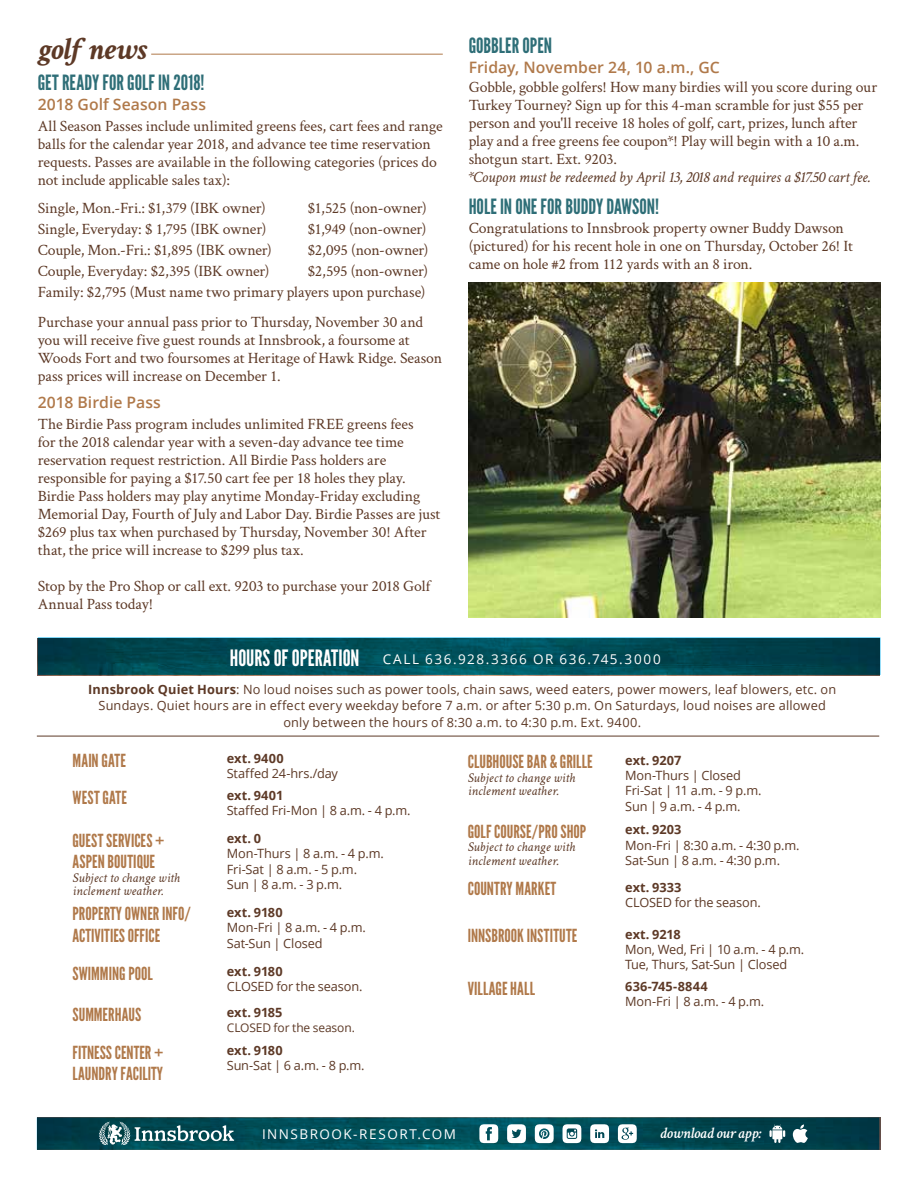
<style>
.page{position:relative;width:918px;height:1188px;background:#fff}
.page>*{position:absolute;margin:0;border:0;box-sizing:border-box;transform-origin:0 0}
.t1{font:italic 700 31.5px "Crimson";letter-spacing:-.01em;color:#5d3926}
.t2{font:21px "League Gothic";letter-spacing:-.005em;color:#2e6e77}
.t3{font:18px/21.6px "League Gothic";color:#b0794a}
.t4{font:15.75px/18px "Crimson";letter-spacing:-.005em;color:#5d3926}
.t5{font:italic 15.75px "Crimson";letter-spacing:-.01em;color:#5d3926}
.t6{font:600 15.75px "Open Sans";letter-spacing:.005em;color:#b0794a}
.t7{font:italic 600 15.75px "Crimson";letter-spacing:-.01em;color:#fff}
.t8{font:italic 13.5px/13.5px "Crimson";letter-spacing:.01em;color:#5d3926}
.t9{font:13.5px "Open Sans";letter-spacing:.115em;color:#fff}
.t10{font:12.75px/15.3px "Open Sans";letter-spacing:-.01em;color:#5d3926}
.t11{font:12.75px/16.5px "Open Sans";letter-spacing:.01em;color:#5d3926;text-align:center}
.t12{font:700 12.75px "Open Sans";letter-spacing:.005em;color:#5d3926}
.t13{font:12px "Open Sans";letter-spacing:-.01em;color:#5d3926}
.s1{font-family:"League Gothic";font-size:22.5px}
.s2{font-weight:700}
</style>
<div class="page">
<img style="left:37px;top:638px;width:843px;height:38px">
<svg style="left:38px;top:638px;width:842px;height:37px;background:#004a54"></svg>
<hr style="left:151px;top:54px;width:292px;height:1px;background:#b0794a">
<svg style="left:37px;top:1117px;width:842px;height:33px;background:#1d5c65"></svg>
<hr style="left:37px;top:736px;width:842px;height:1px;background:#5d3926">
<img style="left:469px;top:283px;width:411px;height:335px">
<h1 class="t1" style="left:38px;top:30px;width:111px">golf news</h1>
<h2 class="t2" style="left:38px;top:70px;width:168px">GET READY FOR GOLF IN 2018!</h2>
<p class="t6" style="left:38px;top:93px;width:170px">2018 Golf Season Pass</p>
<p class="t4" style="left:38px;top:116px;width:407px">All Season Passes include unlimited greens fees, cart fees and range balls for the calendar year 2018, and advance tee time reservation requests. Passes are available in the following categories (prices do not include applicable sales tax):</p>
<p class="t4" style="left:38px;top:199px;width:230px">Single, Mon.-Fri.: $1,379 (IBK owner)</p>
<p class="t4" style="left:308px;top:199px;width:121px">$1,525 (non-owner)</p>
<p class="t4" style="left:38px;top:220px;width:230px">Single, Everyday: $ 1,795 (IBK owner)</p>
<p class="t4" style="left:308px;top:220px;width:120px">$1,949 (non-owner)</p>
<p class="t4" style="left:38px;top:241px;width:235px">Couple, Mon.-Fri.: $1,895 (IBK owner)</p>
<p class="t4" style="left:308px;top:241px;width:122px">$2,095 (non-owner)</p>
<p class="t4" style="left:38px;top:262px;width:233px">Couple, Everyday: $2,395 (IBK owner)</p>
<p class="t4" style="left:38px;top:260px;width:392px;line-height:21px;text-align:right">$2,595 (non-owner)<br>Family: $2,795 (Must name two primary players upon purchase)</p>
<p class="t4" style="left:38px;top:313px;width:406px">Purchase your annual pass prior to Thursday, November 30 and you will receive five guest rounds at Innsbrook, a foursome at Woods Fort and two foursomes at Heritage of Hawk Ridge. Season pass prices will increase on December 1.</p>
<p class="t6" style="left:38px;top:392px;width:125px">2018 Birdie Pass</p>
<p class="t4" style="left:38px;top:415px;width:404px">The Birdie Pass program includes unlimited FREE greens fees<br>for the 2018 calendar year with a seven-day advance tee time reservation request restriction. All Birdie Pass holders are responsible for paying a $17.50 cart fee per 18 holes they play.<br>Birdie Pass holders may play anytime Monday-Friday excluding Memorial Day, Fourth of July and Labor Day. Birdie Passes are just $269 plus tax when purchased by Thursday, November 30! After that, the price will increase to $299 plus tax.</p>
<p class="t4" style="left:38px;top:577px;width:394px">Stop by the Pro Shop or call ext. 9203 to purchase your 2018 Golf<br>Annual Pass today!</p>
<h2 class="t2" style="left:469px;top:33px;width:85px">GOBBLER OPEN</h2>
<p class="t6" style="left:469px;top:56px;width:253px">Friday, November 24, 10 a.m., GC</p>
<p class="t4" style="left:469px;top:78px;width:410px">Gobble, gobble golfers! How many birdies will you score during our Turkey Tourney? Sign up for this 4-man scramble for just $55 per person and you'll receive 18 holes of golf, cart, prizes, lunch after play and a free greens fee coupon*! Play will begin with a 10 a.m. shotgun start. Ext. 9203.</p>
<p class="t5" style="left:469px;top:168px;width:403px">*Coupon must be redeemed by April 13, 2018 and requires a $17.50 cart fee.</p>
<h2 class="t2" style="left:469px;top:194px;width:192px">HOLE IN ONE FOR BUDDY DAWSON!</h2>
<p class="t4" style="left:469px;top:219px;width:386px">Congratulations to Innsbrook property owner Buddy Dawson (pictured) for his recent hole in one on Thursday, October 26! It came on hole #2 from 112 yards with an 8 iron.</p>
<p class="t9" style="left:230px;top:650px;width:433px"><span class="s1">HOURS OF OPERATION</span> CALL 636.928.3366 OR 636.745.3000</p>
<p class="t11" style="left:88px;top:680px;width:750px"><span class="s2">Innsbrook Quiet Hours</span>: No loud noises such as power tools, chain saws, weed eaters, power mowers, leaf blowers, etc. on<br>Sundays. Quiet hours are in effect every weekday before 7 a.m. or after 5:30 p.m. On Saturdays, loud noises are allowed only between the hours of 8:30 a.m. to 4:30 p.m. Ext. 9400.</p>
<p class="t3" style="left:73px;top:749px;width:55px">MAIN GATE</p>
<p class="t12" style="left:227px;top:749px;width:58px">ext. 9400</p>
<p class="t10" style="left:227px;top:766px;width:113px">Staffed 24-hrs./day</p>
<p class="t3" style="left:73px;top:786px;width:56px">WEST GATE</p>
<p class="t12" style="left:227px;top:786px;width:58px">ext. 9401</p>
<p class="t10" style="left:227px;top:803px;width:185px">Staffed Fri-Mon | 8 a.m. - 4 p.m.</p>
<p class="t3" style="left:73px;top:829px;width:94px">GUEST SERVICES +<br>ASPEN BOUTIQUE</p>
<p class="t8" style="left:73px;top:871px;width:109px">Subject to change with inclement weather.</p>
<p class="t12" style="left:227px;top:829px;width:36px">ext. 0</p>
<p class="t10" style="left:227px;top:846px;width:159px">Mon-Thurs | 8 a.m. - 4 p.m.<br>Fri-Sat | 8 a.m. - 5 p.m.<br>Sun | 8 a.m. - 3 p.m.</p>
<p class="t3" style="left:73px;top:903px;width:120px">PROPERTY OWNER INFO/<br>ACTIVITIES OFFICE</p>
<p class="t12" style="left:227px;top:903px;width:57px">ext. 9180</p>
<p class="t10" style="left:227px;top:920px;width:140px">Mon-Fri | 8 a.m. - 4 p.m.<br>Sat-Sun | Closed</p>
<p class="t3" style="left:73px;top:962px;width:82px">SWIMMING POOL</p>
<p class="t12" style="left:227px;top:962px;width:57px">ext. 9180</p>
<p class="t10" style="left:227px;top:979px;width:137px">CLOSED for the season.</p>
<p class="t3" style="left:73px;top:1004px;width:70px">SUMMERHAUS</p>
<p class="t12" style="left:227px;top:1004px;width:57px">ext. 9185</p>
<p class="t13" style="left:227px;top:1020px;width:130px">CLOSED for the season.</p>
<p class="t3" style="left:73px;top:1042px;width:92px">FITNESS CENTER +<br>LAUNDRY FACILITY</p>
<p class="t12" style="left:227px;top:1042px;width:57px">ext. 9180</p>
<p class="t11" style="left:227px;top:1057px;width:139px">Sun-Sat | 6 a.m. - 8 p.m.</p>
<p class="t3" style="left:468px;top:751px;width:126px">CLUBHOUSE BAR &amp; GRILLE</p>
<p class="t8" style="left:468px;top:771px;width:109px">Subject to change with inclement weather.</p>
<p class="t3" style="left:468px;top:821px;width:120px">GOLF COURSE/PRO SHOP</p>
<p class="t8" style="left:468px;top:840px;width:109px">Subject to change with inclement weather.</p>
<p class="t12" style="left:625px;top:751px;width:58px">ext. 9207</p>
<p class="t10" style="left:625px;top:767px;width:138px">Mon-Thurs | Closed<br>Fri-Sat | 11 a.m. - 9 p.m.<br>Sun | 9 a.m. - 4 p.m.</p>
<p class="t12" style="left:625px;top:821px;width:58px">ext. 9203</p>
<p class="t10" style="left:625px;top:837px;width:176px">Mon-Fri | 8:30 a.m. - 4:30 p.m.<br>Sat-Sun | 8 a.m. - 4:30 p.m.</p>
<p class="t3" style="left:468px;top:878px;width:90px">COUNTRY MARKET</p>
<p class="t12" style="left:625px;top:878px;width:58px">ext. 9333</p>
<p class="t10" style="left:625px;top:895px;width:137px">CLOSED for the season.</p>
<p class="t3" style="left:468px;top:925px;width:111px">INNSBROOK INSTITUTE</p>
<p class="t12" style="left:625px;top:925px;width:57px">ext. 9218</p>
<p class="t10" style="left:625px;top:941px;width:181px">Mon, Wed, Fri | 10 a.m. - 4 p.m.<br>Tue, Thurs, Sat-Sun | Closed</p>
<p class="t3" style="left:468px;top:977px;width:69px">VILLAGE HALL</p>
<p class="t12" style="left:625px;top:977px;width:84px">636-745-8844</p>
<p class="t11" style="left:625px;top:993px;width:140px">Mon-Fri | 8 a.m. - 4 p.m.</p>
<p class="t9" style="left:262px;top:1125px;width:196px">INNSBROOK-RESORT.COM</p>
<p class="t7" style="left:660px;top:1122px;width:103px">download our app:</p>
</div>
